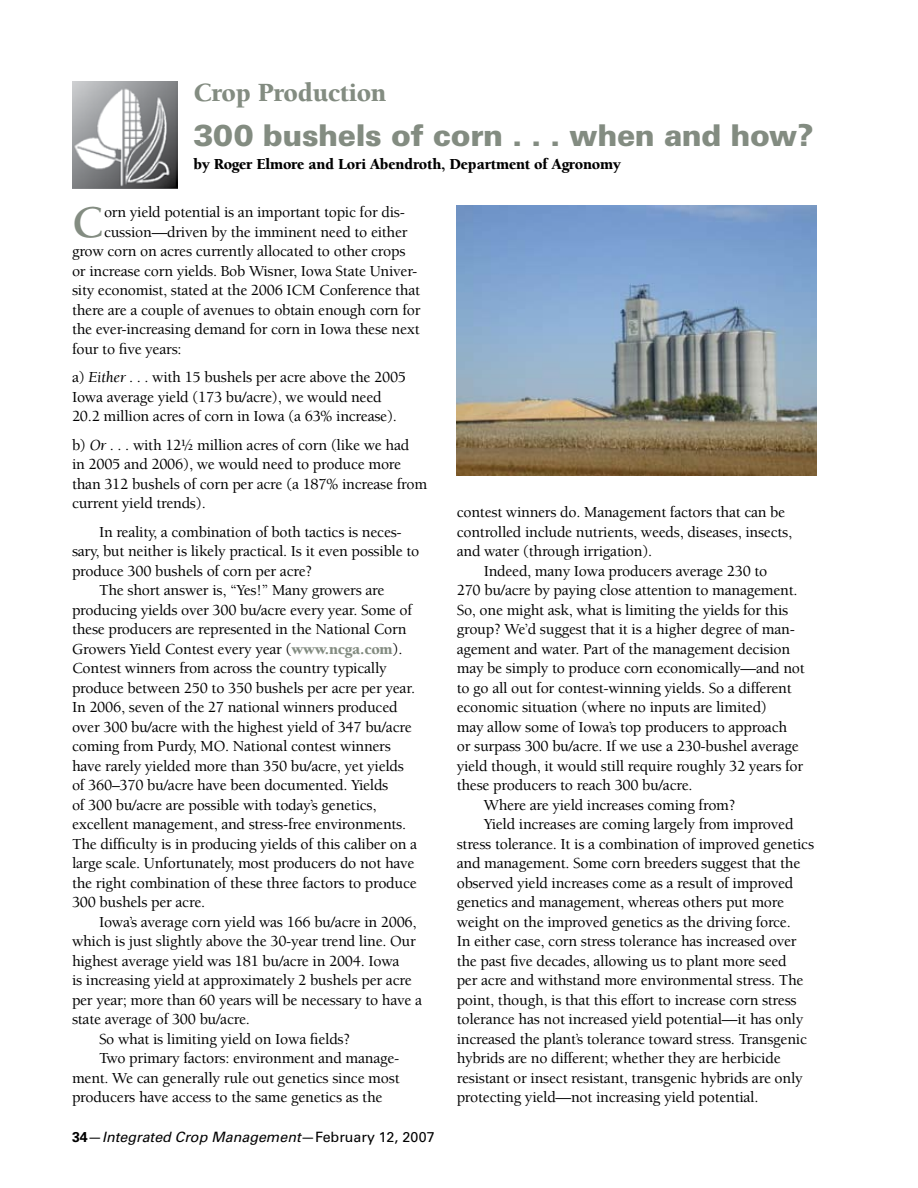
<style>
.page{position:relative;width:918px;height:1188px;background:#fff}
.page>*{position:absolute;margin:0;border:0;box-sizing:border-box;transform-origin:0 0}
.t1{font:700 46.5px "Berkeley";color:#838c81}
.t2{font:900 30px "Univers";letter-spacing:-.015em;color:#838c81}
.t3{font:900 27px "Berkeley";letter-spacing:-.015em;color:#838c81}
.t4{font:500 15.75px/19.5px "Berkeley";letter-spacing:-.015em;color:#000}
.t5{font:900 15.75px "Berkeley";letter-spacing:-.015em;color:#000}
.t6{font:italic 14.25px "Univers";color:#000}
.s1{font-weight:400;font-style:italic}
.s2{font-weight:900;color:#838c81}
.s3{font-weight:700;font-style:normal}
.s4{font-style:normal}
</style>
<div class="page">
<img style="left:72px;top:82px;width:105px;height:106px">
<img style="left:457px;top:206px;width:360px;height:269px">
<h3 class="t3" style="left:194px;top:78px;width:194px">Crop Production</h3>
<h2 class="t2" style="left:194px;top:117px;width:622px">300 bushels of corn . . . when and how?</h2>
<p class="t5" style="left:194px;top:155px;width:429px">by Roger Elmore and Lori Abendroth, Department of Agronomy</p>
<h1 class="t1" style="left:72px;top:197px;width:34px">C</h1>
<p class="t4" style="left:104px;top:203px;width:302px">orn yield potential is an important topic for dis-</p>
<p class="t4" style="left:104px;top:222px;width:305px">cussion—driven by the imminent need to either</p>
<p class="t4" style="left:72px;top:242px;width:335px">grow corn on acres currently allocated to other crops</p>
<p class="t4" style="left:72px;top:261px;width:347px">or increase corn yields. Bob Wisner, Iowa State Univer-</p>
<p class="t4" style="left:72px;top:281px;width:350px">sity economist, stated at the 2006 ICM Conference that</p>
<p class="t4" style="left:72px;top:300px;width:350px">there are a couple of avenues to obtain enough corn for</p>
<p class="t4" style="left:72px;top:320px;width:349px">the ever-increasing demand for corn in Iowa these next</p>
<p class="t4" style="left:72px;top:339px;width:111px">four to five years:</p>
<p class="t4" style="left:72px;top:368px;width:336px">a) <span class="s1">Either</span> . . . with 15 bushels per acre above the 2005<br>Iowa average yield (173 bu/acre), we would need<br>20.2 million acres of corn in Iowa (a 63% increase).</p>
<p class="t4" style="left:72px;top:435px;width:357px">b) <span class="s1">Or</span> . . . with 12½ million acres of corn (like we had<br>in 2005 and 2006), we would need to produce more than 312 bushels of corn per acre (a 187% increase from current yield trends).</p>
<p class="t4" style="left:99px;top:522px;width:304px">In reality, a combination of both tactics is neces-</p>
<p class="t4" style="left:72px;top:542px;width:349px">sary, but neither is likely practical. Is it even possible to</p>
<p class="t4" style="left:72px;top:561px;width:242px">produce 300 bushels of corn per acre?</p>
<p class="t4" style="left:99px;top:581px;width:287px">The short answer is, “Yes!” Many growers are</p>
<p class="t4" style="left:72px;top:600px;width:342px">producing yields over 300 bu/acre every year. Some of</p>
<p class="t4" style="left:72px;top:620px;width:336px">these producers are represented in the National Corn</p>
<p class="t4" style="left:72px;top:639px;width:332px">Growers Yield Contest every year (<span class="s2">www.ncga.com</span>).</p>
<p class="t4" style="left:72px;top:659px;width:316px">Contest winners from across the country typically</p>
<p class="t4" style="left:72px;top:678px;width:345px">produce between 250 to 350 bushels per acre per year.</p>
<p class="t4" style="left:72px;top:698px;width:327px">In 2006, seven of the 27 national winners produced</p>
<p class="t4" style="left:72px;top:717px;width:341px">over 300 bu/acre with the highest yield of 347 bu/acre</p>
<p class="t4" style="left:72px;top:737px;width:321px">coming from Purdy, MO. National contest winners</p>
<p class="t4" style="left:72px;top:756px;width:334px">have rarely yielded more than 350 bu/acre, yet yields</p>
<p class="t4" style="left:72px;top:776px;width:318px">of 360–370 bu/acre have been documented. Yields</p>
<p class="t4" style="left:72px;top:795px;width:306px">of 300 bu/acre are possible with today’s genetics,</p>
<p class="t4" style="left:72px;top:815px;width:336px">excellent management, and stress-free environments.</p>
<p class="t4" style="left:72px;top:834px;width:347px">The difficulty is in producing yields of this caliber on a</p>
<p class="t4" style="left:72px;top:854px;width:344px">large scale. Unfortunately, most producers do not have</p>
<p class="t4" style="left:72px;top:873px;width:346px">the right combination of these three factors to produce</p>
<p class="t4" style="left:72px;top:893px;width:135px">300 bushels per acre.</p>
<p class="t4" style="left:99px;top:912px;width:319px">Iowa’s average corn yield was 166 bu/acre in 2006,</p>
<p class="t4" style="left:72px;top:932px;width:345px">which is just slightly above the 30-year trend line. Our</p>
<p class="t4" style="left:72px;top:951px;width:329px">highest average yield was 181 bu/acre in 2004. Iowa</p>
<p class="t4" style="left:72px;top:971px;width:341px">is increasing yield at approximately 2 bushels per acre</p>
<p class="t4" style="left:72px;top:990px;width:352px">per year; more than 60 years will be necessary to have a</p>
<p class="t4" style="left:72px;top:1010px;width:179px">state average of 300 bu/acre.</p>
<p class="t4" style="left:99px;top:1029px;width:253px">So what is limiting yield on Iowa fields?</p>
<p class="t4" style="left:99px;top:1049px;width:302px">Two primary factors: environment and manage-</p>
<p class="t4" style="left:72px;top:1068px;width:329px">ment. We can generally rule out genetics since most</p>
<p class="t4" style="left:72px;top:1088px;width:312px">producers have access to the same genetics as the</p>
<p class="t6" style="left:72px;top:1129px;width:364px"><span class="s3">34</span> <span class="s4">—</span>Integrated Crop Management<span class="s4">—February 12, 2007</span></p>
<p class="t4" style="left:457px;top:503px;width:330px">contest winners do. Management factors that can be</p>
<p class="t4" style="left:457px;top:522px;width:337px">controlled include nutrients, weeds, diseases, insects,</p>
<p class="t4" style="left:457px;top:542px;width:197px">and water (through irrigation).</p>
<p class="t4" style="left:484px;top:561px;width:285px">Indeed, many Iowa producers average 230 to</p>
<p class="t4" style="left:457px;top:581px;width:342px">270 bu/acre by paying close attention to management.</p>
<p class="t4" style="left:457px;top:600px;width:333px">So, one might ask, what is limiting the yields for this</p>
<p class="t4" style="left:457px;top:620px;width:340px">group? We’d suggest that it is a higher degree of man-</p>
<p class="t4" style="left:457px;top:639px;width:335px">agement and water. Part of the management decision</p>
<p class="t4" style="left:457px;top:659px;width:350px">may be simply to produce corn economically—and not</p>
<p class="t4" style="left:457px;top:678px;width:337px">to go all out for contest-winning yields. So a different</p>
<p class="t4" style="left:457px;top:698px;width:312px">economic situation (where no inputs are limited)</p>
<p class="t4" style="left:457px;top:717px;width:332px">may allow some of Iowa’s top producers to approach</p>
<p class="t4" style="left:457px;top:737px;width:344px">or surpass 300 bu/acre. If we use a 230-bushel average</p>
<p class="t4" style="left:457px;top:756px;width:348px">yield though, it would still require roughly 32 years for</p>
<p class="t4" style="left:457px;top:776px;width:237px">these producers to reach 300 bu/acre.</p>
<p class="t4" style="left:484px;top:795px;width:254px">Where are yield increases coming from?</p>
<p class="t4" style="left:484px;top:815px;width:311px">Yield increases are coming largely from improved</p>
<p class="t4" style="left:457px;top:834px;width:359px">stress tolerance. It is a combination of improved genetics</p>
<p class="t4" style="left:457px;top:854px;width:345px">and management. Some corn breeders suggest that the</p>
<p class="t4" style="left:457px;top:873px;width:338px">observed yield increases come as a result of improved</p>
<p class="t4" style="left:457px;top:893px;width:329px">genetics and management, whereas others put more</p>
<p class="t4" style="left:457px;top:912px;width:336px">weight on the improved genetics as the driving force.</p>
<p class="t4" style="left:457px;top:932px;width:342px">In either case, corn stress tolerance has increased over</p>
<p class="t4" style="left:457px;top:951px;width:331px">the past five decades, allowing us to plant more seed</p>
<p class="t4" style="left:457px;top:971px;width:348px">per acre and withstand more environmental stress. The</p>
<p class="t4" style="left:457px;top:990px;width:341px">point, though, is that this effort to increase corn stress</p>
<p class="t4" style="left:457px;top:1010px;width:348px">tolerance has not increased yield potential—it has only</p>
<p class="t4" style="left:457px;top:1029px;width:352px">increased the plant’s tolerance toward stress. Transgenic</p>
<p class="t4" style="left:457px;top:1049px;width:325px">hybrids are no different; whether they are herbicide</p>
<p class="t4" style="left:457px;top:1068px;width:348px">resistant or insect resistant, transgenic hybrids are only</p>
<p class="t4" style="left:457px;top:1088px;width:303px">protecting yield—not increasing yield potential.</p>
</div>
